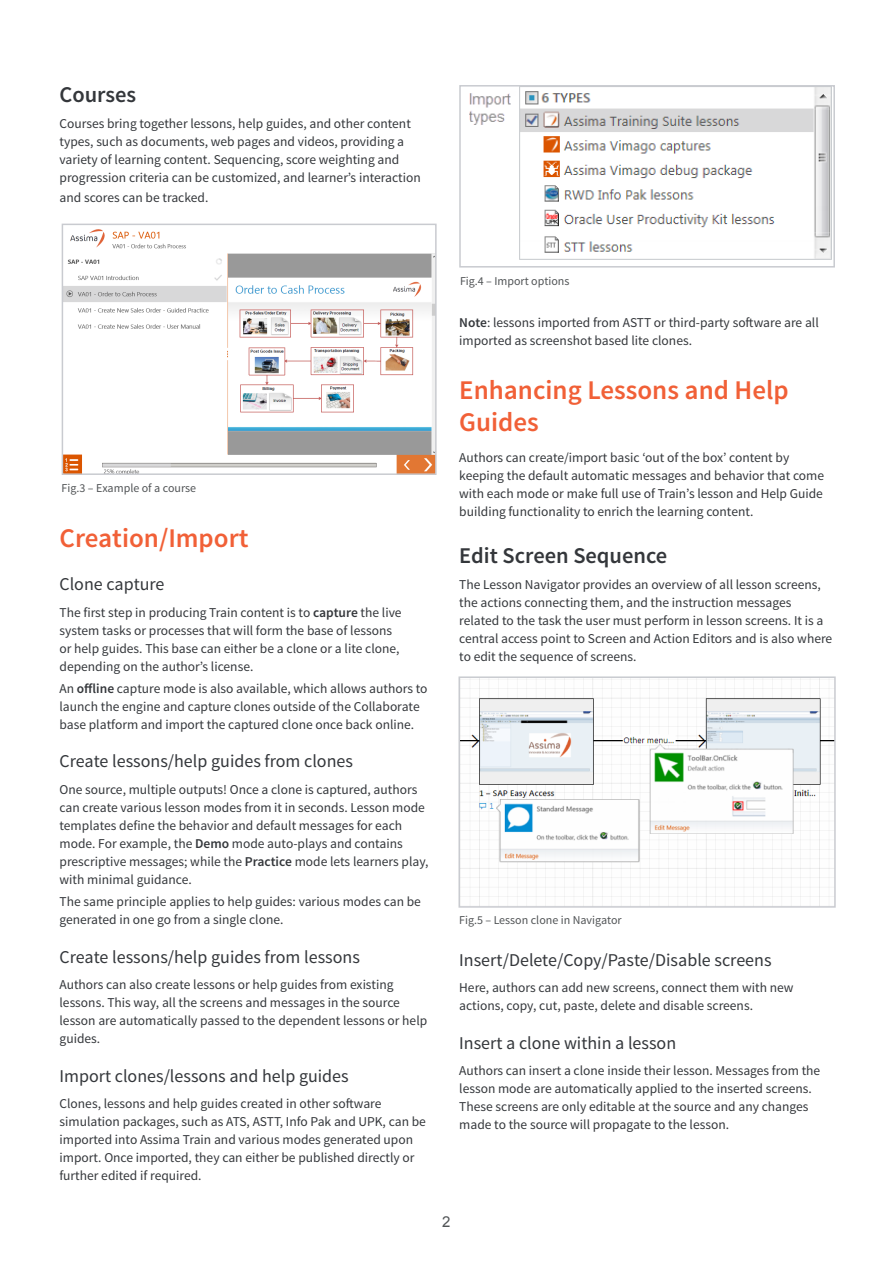
<style>
.page{position:relative;width:893px;height:1263px;background:#fff}
.page>*{position:absolute;margin:0;border:0;box-sizing:border-box;transform-origin:0 0}
.t1{font:600 27px/32.4px "Source Sans Pro";color:#f16037}
.t2{font:600 22.5px "Source Sans Pro";color:#34373b}
.t3{font:18px "Source Sans Pro";color:#34373b}
.t4{font:15px "Arial";color:#515456}
.t5{font:13.5px/18px "Source Sans Pro";color:#34373b}
.t6{font:12px "Source Sans Pro";color:#515456}
.s1{font-weight:600}
</style>
<div class="page">
<img style="left:469px;top:88px;width:363px;height:172px">
<div style="left:459px;top:85px;width:376px;height:183px;border:2px solid #c9cbd0"></div>
<img style="left:65px;top:229px;width:369px;height:243px">
<div style="left:62px;top:224px;width:375px;height:251px;border:2px solid #c9cbd0"></div>
<img style="left:461px;top:679px;width:372px;height:226px">
<div style="left:458px;top:676px;width:378px;height:232px;border:2px solid #c9cbd0"></div>
<h2 class="t2" style="left:60px;top:80px;width:78px">Courses</h2>
<p class="t5" style="left:60px;top:115px;width:363px">Courses bring together lessons, help guides, and other content types, such as documents, web pages and videos, providing a variety of learning content. Sequencing, score weighting and progression criteria can be customized, and learner’s interaction</p>
<p class="t5" style="left:60px;top:189px;width:150px">and scores can be tracked.</p>
<p class="t6" style="left:62px;top:480px;width:136px">Fig.3 – Example of a course</p>
<h1 class="t1" style="left:60px;top:523px;width:190px">Creation/Import</h1>
<h3 class="t3" style="left:60px;top:573px;width:106px">Clone capture</h3>
<p class="t5" style="left:60px;top:603px;width:344px">The first step in producing Train content is to <span class="s1">capture</span> the live system tasks or processes that will form the base of lessons or help guides. This base can either be a clone or a lite clone, depending on the author’s license.</p>
<p class="t5" style="left:60px;top:679px;width:369px">An <span class="s1">offline</span> capture mode is also available, which allows authors to launch the engine and capture clones outside of the Collaborate base platform and import the captured clone once back online.</p>
<h3 class="t3" style="left:60px;top:750px;width:295px">Create lessons/help guides from clones</h3>
<p class="t5" style="left:60px;top:780px;width:371px">One source, multiple outputs! Once a clone is captured, authors can create various lesson modes from it in seconds. Lesson mode templates define the behavior and default messages for each mode. For example, the <span class="s1">Demo</span> mode auto-plays and contains prescriptive messages; while the <span class="s1">Practice</span> mode lets learners play, with minimal guidance.</p>
<p class="t5" style="left:60px;top:893px;width:363px">The same principle applies to help guides: various modes can be generated in one go from a single clone.</p>
<h3 class="t3" style="left:60px;top:945px;width:302px">Create lessons/help guides from lessons</h3>
<p class="t5" style="left:60px;top:976px;width:369px">Authors can also create lessons or help guides from existing lessons. This way, all the screens and messages in the source lesson are automatically passed to the dependent lessons or help guides.</p>
<h3 class="t3" style="left:60px;top:1064px;width:291px">Import clones/lessons and help guides</h3>
<p class="t5" style="left:60px;top:1095px;width:368px">Clones, lessons and help guides created in other software simulation packages, such as ATS, ASTT, Info Pak and UPK, can be imported into Assima Train and various modes generated upon import. Once imported, they can either be published directly or further edited if required.</p>
<p class="t6" style="left:460px;top:273px;width:111px">Fig.4 – Import options</p>
<p class="t5" style="left:459px;top:314px;width:361px"><span class="s1">Note</span>: lessons imported from ASTT or third-party software are all imported as screenshot based lite clones.</p>
<h1 class="t1" style="left:459px;top:374px;width:331px">Enhancing Lessons and Help<br>Guides</h1>
<p class="t5" style="left:459px;top:448px;width:366px">Authors can create/import basic ‘out of the box’ content by keeping the default automatic messages and behavior that come with each mode or make full use of Train’s lesson and Help Guide building functionality to enrich the learning content.</p>
<h2 class="t2" style="left:459px;top:541px;width:210px">Edit Screen Sequence</h2>
<p class="t5" style="left:459px;top:576px;width:374px">The Lesson Navigator provides an overview of all lesson screens, the actions connecting them, and the instruction messages related to the task the user must perform in lesson screens. It is a central access point to Screen and Action Editors and is also where to edit the sequence of screens.</p>
<p class="t6" style="left:459px;top:913px;width:164px">Fig.5 – Lesson clone in Navigator</p>
<h3 class="t3" style="left:459px;top:948px;width:314px">Insert/Delete/Copy/Paste/Disable screens</h3>
<p class="t5" style="left:459px;top:979px;width:336px">Here, authors can add new screens, connect them with new actions, copy, cut, paste, delete and disable screens.</p>
<h3 class="t3" style="left:459px;top:1031px;width:218px">Insert a clone within a lesson</h3>
<p class="t5" style="left:459px;top:1062px;width:362px">Authors can insert a clone inside their lesson. Messages from the lesson mode are automatically applied to the inserted screens.<br>These screens are only editable at the source and any changes made to the source will propagate to the lesson.</p>
<p class="t4" style="left:442px;top:1212px;width:10px">2</p>
</div>
